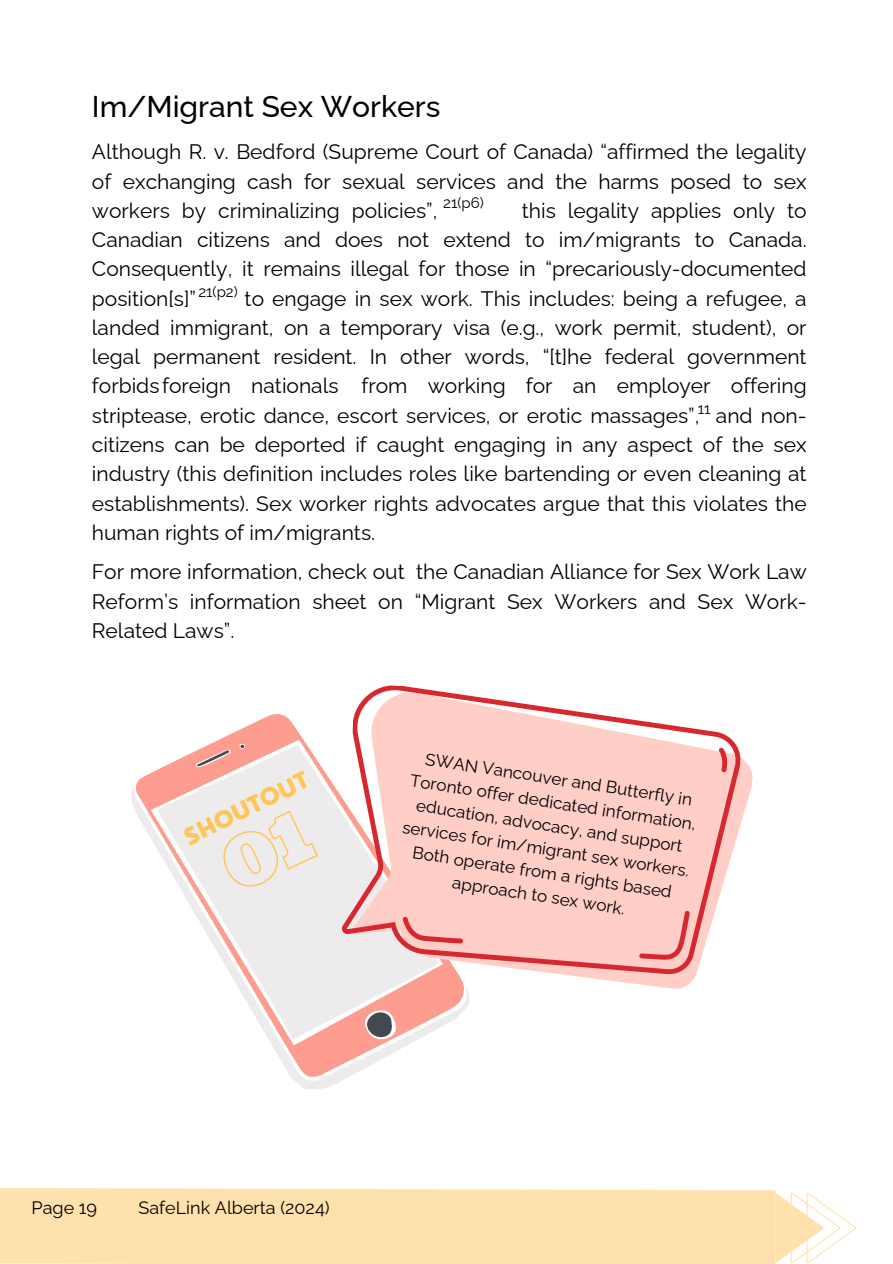
<style>
.page{position:relative;width:893px;height:1264px;background:#fff}
.page>*{position:absolute;margin:0;border:0;box-sizing:border-box;transform-origin:0 0}
.t1{font:500 30px "Raleway";color:#000}
.t2{font:800 22.35px "Nourd";color:#ffc557}
.t3{font:21px/29.2px "Raleway";color:#000;text-align:justify}
.t4{font:18px "Raleway";color:#000}
.t5{font:17.1px/23.5px "Raleway";color:#000;text-align:center}
.t6{font:15px "Raleway";color:#000}
</style>
<div class="page">
<svg style="left:850px;top:1223px;width:6px;height:10px"></svg>
<svg style="left:0;top:1188px;width:850px;height:75px;background:#ffe3b2"></svg>
<svg style="left:133px;top:714px;width:331px;height:367px"></svg>
<svg style="left:157px;top:745px;width:282px;height:294px;fill:#eeebec"></svg>
<svg style="left:349px;top:760px;width:404px;height:232px"></svg>
<svg style="left:339px;top:685px;width:405px;height:292px;fill:#ffcec7"></svg>
<svg style="left:214px;top:806px;width:105px;height:90px;background:#efe8e2"></svg>
<h1 class="t1" style="left:92px;top:88px;width:350px">Im/Migrant Sex Workers</h1>
<p class="t3" style="left:92px;top:137px;width:716px">Although R. v. Bedford (Supreme Court of Canada) “affirmed the legality of exchanging cash for sexual services and the harms posed to sex workers by criminalizing policies”,</p>
<p class="t6" style="left:443px;top:194px;width:42px">21(p6)</p>
<p class="t3" style="left:92px;top:196px;width:716px;text-indent:430px">this legality applies only to Canadian citizens and does not extend to im/migrants to Canada.<br>Consequently, it remains illegal for those in “precariously-documented position[s]”</p>
<p class="t6" style="left:198px;top:283px;width:41px">21(p2)</p>
<p class="t3" style="left:92px;top:283px;width:716px;text-indent:153px">to engage in sex work. This includes: being a refugee, a landed immigrant, on a temporary visa (e.g., work permit, student), or legal permanent resident. In other words, “[t]he federal government forbids foreign nationals from working for an employer offering striptease, erotic dance, escort services, or erotic massages”, and non&shy;citizens can be deported if caught engaging in any aspect of the sex industry (this definition includes roles like bartending or even cleaning at establishments). Sex worker rights advocates argue that this violates the human rights of im/migrants.</p>
<p class="t6" style="left:697px;top:400px;width:14px">11</p>
<p class="t3" style="left:92px;top:557px;width:716px">For more information, check out the Canadian Alliance for Sex Work Law Reform’s information sheet on “Migrant Sex Workers and Sex Work-Related Laws”.</p>
<p class="t2" style="left:179px;top:825px;width:137px;rotate:-26deg">SHOUTOUT</p>
<p class="t5" style="left:415px;top:744px;width:291px;rotate:9deg">SWAN Vancouver and Butterfly in<br>Toronto offer dedicated information, education, advocacy, and support services for im/migrant sex workers.<br>Both operate from a rights based approach to sex work.</p>
<p class="t4" style="left:32px;top:1196px;width:67px">Page 19</p>
<p class="t4" style="left:138px;top:1196px;width:193px">SafeLink Alberta (2024)</p>
</div>
